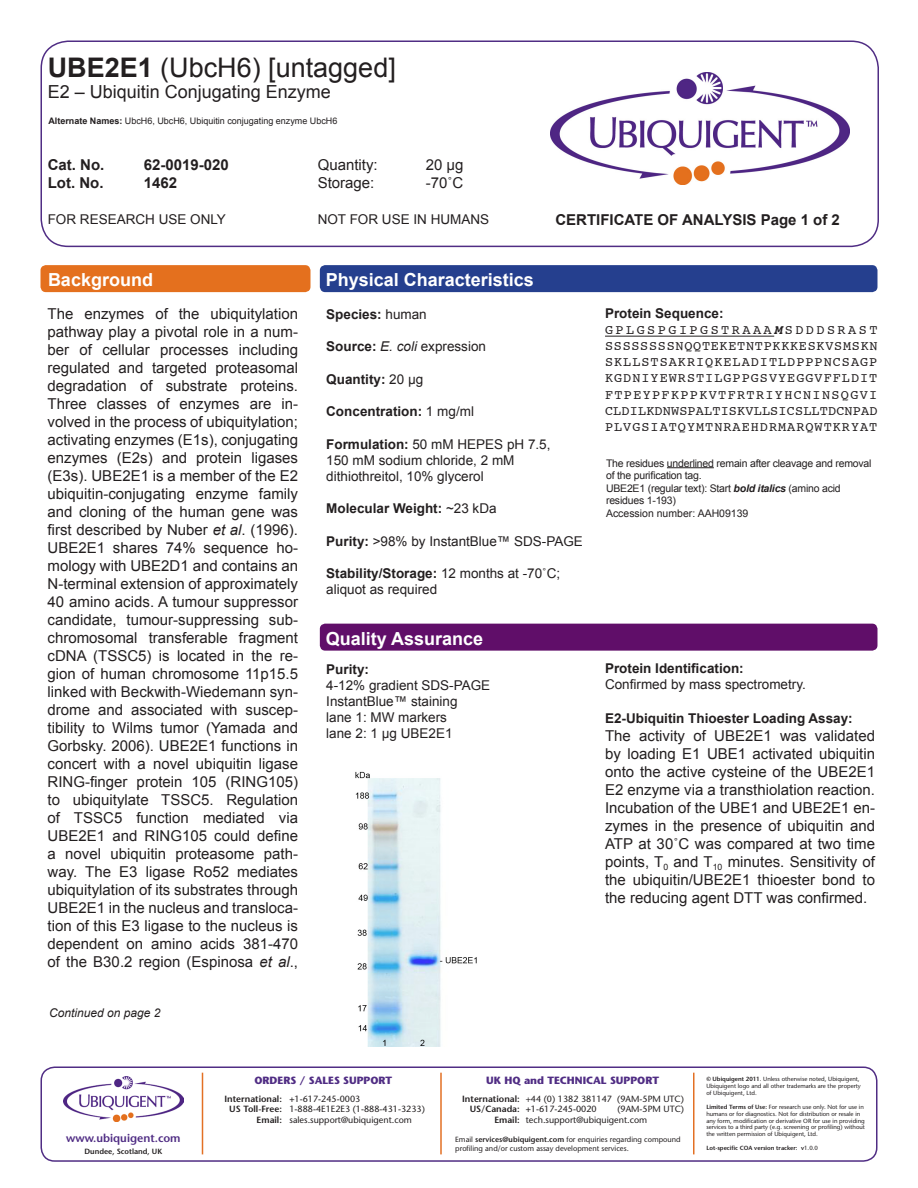
<style>
.page{position:relative;width:918px;height:1188px;background:#fff}
.page>*{position:absolute;margin:0;border:0;box-sizing:border-box;transform-origin:0 0}
.t1{font:27px "Arial";color:#231f20}
.t2{font:700 18px "Arial";color:#fff}
.t3{font:18px "Arial";color:#231f20}
.t4{font:15px/18px "Arial";color:#231f20;text-align:justify}
.t5{font:700 15px "Arial";color:#231f20}
.t6{font:13.5px/16.2px "Arial";color:#231f20}
.t7{font:700 13.5px "Arial";color:#231f20}
.t8{font:13.5px "Courier";letter-spacing:.075em;color:#231f20}
.t9{font:13.5px "Courier";letter-spacing:.01em;color:#231f20}
.t10{font:13.5px "Courier";letter-spacing:.055em;color:#231f20}
.t11{font:13.5px "Courier";letter-spacing:.1em;color:#231f20}
.t12{font:13.5px "Courier";letter-spacing:.185em;color:#231f20}
.t13{font:italic 12px "Arial";color:#231f20}
.t14{font:600 11.4px "Stone Sans";color:#502d84}
.t15{font:10.5px/12.6px "Arial";letter-spacing:-.02em;color:#231f20}
.t16{font:700 10.5px "Stone Sans";color:#502d84}
.t17{font:10.5px "Arial";color:#231f20}
.t18{font:9px/10.8px "Stone Sans";color:#231f20}
.t19{font:9px "Arial";color:#231f20}
.t20{font:600 9px "Stone Sans";color:#231f20}
.t21{font:7.5px/9px "Stone Sans";color:#231f20}
.t22{font:600 7.5px "Stone Sans";color:#231f20}
.t23{font:6px/6.9px "Stone Sans";color:#231f20}
.t24{font:600 6px "Stone Sans";color:#231f20}
.s1{font-weight:700}
.s2{font-weight:700;font-style:italic}
.s3{font-style:italic}
.s4{font-weight:400}
.s5{font-weight:600}
</style>
<div class="page">
<div style="left:40px;top:40px;width:839px;height:207px;border:2px solid #502d84;border-radius:27px"></div>
<img style="left:550px;top:73px;width:299px;height:112px">
<div style="left:40px;top:1066px;width:838px;height:96px;border:2px solid #502d84;border-radius:14px"></div>
<hr style="left:202px;top:1073px;width:1px;height:81px;background:#e37024">
<hr style="left:440px;top:1073px;width:2px;height:81px;background:#e37024">
<hr style="left:693px;top:1073px;width:1px;height:81px;background:#e37024">
<img style="left:64px;top:1077px;width:120px;height:44px">
<div style="left:41px;top:265px;width:269px;height:27px;background:#e4701e;border-radius:5px"></div>
<div style="left:320px;top:265px;width:557px;height:27px;background:#253f8e;border-radius:5px"></div>
<div style="left:320px;top:624px;width:557px;height:27px;background:#600e69;border-radius:5px"></div>
<hr style="left:605px;top:336px;width:169px;height:1px;background:#231f20">
<hr style="left:667px;top:467px;width:47px;height:1px;background:#231f20">
<img style="left:355px;top:771px;width:122px;height:275px">
<p class="t1" style="left:48px;top:49px;width:350px"><span class="s1">UBE2E1</span> (UbcH6) [untagged]</p>
<p class="t3" style="left:48px;top:80px;width:285px">E2 – Ubiquitin Conjugating Enzyme</p>
<p class="t19" style="left:48px;top:115px;width:291px"><span class="s1">Alternate Names:</span> UbcH6, UbcH6, Ubiquitin conjugating enzyme UbcH6</p>
<p class="t5" style="left:48px;top:155px;width:58px">Cat. No.</p>
<p class="t5" style="left:144px;top:155px;width:87px">62-0019-020</p>
<p class="t4" style="left:318px;top:156px;width:62px">Quantity:</p>
<p class="t4" style="left:426px;top:156px;width:39px">20 µg</p>
<p class="t5" style="left:48px;top:173px;width:57px">Lot. No.</p>
<p class="t5" style="left:144px;top:173px;width:35px">1462</p>
<p class="t4" style="left:318px;top:174px;width:58px">Storage:</p>
<p class="t4" style="left:426px;top:174px;width:39px">-70˚C</p>
<p class="t6" style="left:48px;top:212px;width:180px">FOR RESEARCH USE ONLY</p>
<p class="t6" style="left:318px;top:212px;width:173px">NOT FOR USE IN HUMANS</p>
<p class="t2" style="left:48px;top:268px;width:107px">Background</p>
<p class="t2" style="left:326px;top:268px;width:210px">Physical Characteristics</p>
<p class="t5" style="left:555px;top:210px;width:286px">CERTIFICATE OF ANALYSIS Page 1 of 2</p>
<p class="t7" style="left:605px;top:304px;width:120px">Protein Sequence:</p>
<p class="t12" style="left:605px;top:319px;width:274px">GPLGSPGIPGSTRAAA<span class="s2">M</span>SDDDSRAST</p>
<p class="t10" style="left:605px;top:335px;width:274px">SSSSSSSSNQQTEKETNTPKKKESKVSMSKN</p>
<p class="t8" style="left:605px;top:351px;width:274px">SKLLSTSAKRIQKELADITLDPPPNCSAGP</p>
<p class="t8" style="left:605px;top:368px;width:274px">KGDNIYEWRSTILGPPGSVYEGGVFFLDIT</p>
<p class="t11" style="left:605px;top:384px;width:274px">FTPEYPFKPPKVTFRTRIYHCNINSQGVI</p>
<p class="t9" style="left:605px;top:400px;width:274px">CLDILKDNWSPALTISKVLLSICSLLTDCNPAD</p>
<p class="t8" style="left:605px;top:416px;width:274px">PLVGSIATQYMTNRAEHDRMARQWTKRYAT</p>
<p class="t15" style="left:606px;top:457px;width:267px">The residues underlined remain after cleavage and removal of the purification tag.</p>
<p class="t15" style="left:606px;top:482px;width:236px">UBE2E1 (regular text): Start <span class="s2">bold italics</span> (amino acid residues 1-193)</p>
<p class="t17" style="left:606px;top:506px;width:144px">Accession number: AAH09139</p>
<p class="t4" style="left:48px;top:305px;width:252px">The enzymes of the ubiquitylation pathway play a pivotal role in a num&shy;ber of cellular processes including regulated and targeted proteasomal degradation of substrate proteins.<br>Three classes of enzymes are in&shy;volved in the process of ubiquitylation; activating enzymes (E1s), conjugating enzymes (E2s) and protein ligases (E3s). UBE2E1 is a member of the E2 ubiquitin-conjugating enzyme family and cloning of the human gene was first described by Nuber <span class="s3">et al</span>. (1996).<br>UBE2E1 shares 74% sequence ho&shy;mology with UBE2D1 and contains an N-terminal extension of approximately 40 amino acids. A tumour suppressor candidate, tumour-suppressing sub&shy;chromosomal transferable fragment cDNA (TSSC5) is located in the re&shy;gion of human chromosome 11p15.5 linked with Beckwith-Wiedemann syn&shy;drome and associated with suscep&shy;tibility to Wilms tumor (Yamada and Gorbsky. 2006). UBE2E1 functions in concert with a novel ubiquitin ligase RING-finger protein 105 (RING105) to ubiquitylate TSSC5. Regulation of TSSC5 function mediated via UBE2E1 and RING105 could define a novel ubiquitin proteasome path&shy;way. The E3 ligase Ro52 mediates ubiquitylation of its substrates through UBE2E1 in the nucleus and transloca&shy;tion of this E3 ligase to the nucleus is dependent on amino acids 381-470 of the B30.2 region (Espinosa <span class="s3">et al</span>.,</p>
<p class="t7" style="left:326px;top:305px;width:102px">Species: <span class="s4">human</span></p>
<p class="t6" style="left:326px;top:339px;width:161px"><span class="s1">Source:</span> <span class="s3">E. coli</span> expression</p>
<p class="t7" style="left:326px;top:370px;width:99px">Quantity: <span class="s4">20 μg</span></p>
<p class="t7" style="left:326px;top:403px;width:149px">Concentration: <span class="s4">1 mg/ml</span></p>
<p class="t6" style="left:326px;top:436px;width:226px"><span class="s1">Formulation:</span> 50 mM HEPES pH 7.5,<br>150 mM sodium chloride, 2 mM dithiothreitol, 10% glycerol</p>
<p class="t7" style="left:326px;top:500px;width:172px">Molecular Weight: <span class="s4">~23 kDa</span></p>
<p class="t6" style="left:326px;top:533px;width:258px"><span class="s1">Purity:</span> &gt;98% by InstantBlue™ SDS-PAGE</p>
<p class="t6" style="left:326px;top:566px;width:236px"><span class="s1">Stability/Storage:</span> 12 months at -70˚C; aliquot as required</p>
<p class="t2" style="left:326px;top:627px;width:159px">Quality Assurance</p>
<p class="t7" style="left:605px;top:660px;width:140px">Protein Identification:</p>
<p class="t6" style="left:605px;top:677px;width:202px">Confirmed by mass spectrometry.</p>
<p class="t7" style="left:326px;top:660px;width:44px">Purity:</p>
<p class="t6" style="left:326px;top:677px;width:166px">4-12% gradient SDS-PAGE</p>
<p class="t6" style="left:326px;top:693px;width:133px">InstantBlue™ staining</p>
<p class="t6" style="left:326px;top:710px;width:128px">lane 1: MW markers lane 2: 1 µg UBE2E1</p>
<p class="t7" style="left:605px;top:709px;width:249px">E2-Ubiquitin Thioester Loading Assay:</p>
<p class="t4" style="left:605px;top:727px;width:272px">The activity of UBE2E1 was validated by loading E1 UBE1 activated ubiquitin onto the active cysteine of the UBE2E1<br>E2 enzyme via a transthiolation reaction.<br>Incubation of the UBE1 and UBE2E1 en&shy;zymes in the presence of ubiquitin and ATP at 30˚C was compared at two time points, T<sub>0</sub> and T<sub>10</sub> minutes. Sensitivity of the ubiquitin/UBE2E1 thioester bond to the reducing agent DTT was confirmed.</p>
<p class="t13" style="left:49px;top:1005px;width:113px">Continued on page 2</p>
<p class="t14" style="left:66px;top:1131px;width:116px">www.ubiquigent.com</p>
<p class="t22" style="left:85px;top:1147px;width:79px">Dundee, Scotland, UK</p>
<p class="t16" style="left:254px;top:1074px;width:139px">ORDERS / SALES SUPPORT</p>
<p class="t20" style="left:224px;top:1093px;width:138px">International: +<span class="s4">1-617-245-0003</span></p>
<p class="t18" style="left:229px;top:1104px;width:197px"><span class="s5">US Toll-Free:</span> 1-888-4E1E2E3 (1-888-431-3233)</p>
<p class="t18" style="left:257px;top:1115px;width:157px"><span class="s5">Email:</span> sales.support@ubiquigent.com</p>
<p class="t16" style="left:486px;top:1074px;width:174px">UK HQ and TECHNICAL SUPPORT</p>
<p class="t18" style="left:470px;top:1093px;width:216px;text-indent:-8px"><span class="s5">International:</span> +44 (0) 1382 381147 (9AM-5PM UTC)<br><span class="s5">US/Canada: +</span>1-617-245-0020</p>
<p class="t18" style="left:494px;top:1104px;width:191px;text-indent:123px">(9AM-5PM UTC)<br><span class="s5">Email:</span> tech.support@ubiquigent.com</p>
<p class="t21" style="left:455px;top:1134px;width:227px">Email <span class="s5">services@ubiquigent.com</span> for enquiries regarding compound profiling and/or custom assay development services.</p>
<p class="t23" style="left:706px;top:1076px;width:156px"><span class="s5">© Ubiquigent 2011</span>. Unless otherwise noted, Ubiquigent,<br>Ubiquigent logo and all other trademarks are the property of Ubiquigent, Ltd.</p>
<p class="t23" style="left:706px;top:1103px;width:160px"><span class="s5">Limited Terms of Use:</span> For research use only. Not for use in humans or for diagnostics. Not for distribution or resale in any form, modification or derivative OR for use in providing services to a third party (e.g. screening or profiling) without the written permission of Ubiquigent, Ltd.</p>
<p class="t24" style="left:706px;top:1144px;width:113px">Lot-specific COA version tracker: v<span class="s4">1.0.0</span></p>
</div>
